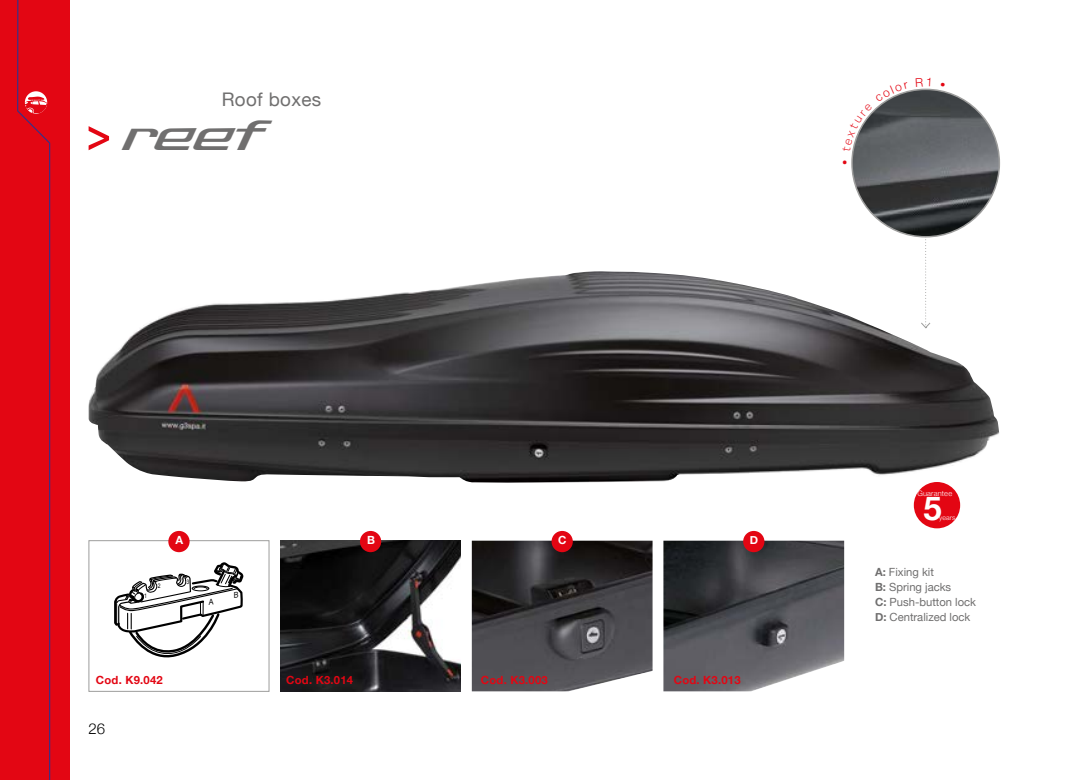
<style>
.page{position:relative;width:1088px;height:780px;background:#fff}
.page>*{position:absolute;margin:0;border:0;box-sizing:border-box;transform-origin:0 0}
.t1{font:40px "Photonica";color:#706f6f}
.t2{font:700 32.75px "Helvetica Neue";color:#fff}
.t3{font:18.75px "Helvetica Neue";letter-spacing:.02em;color:#706f6f}
.t4{font:300 15px "Helvetica Neue";color:#000}
.t5{font:11.25px/15px "Helvetica Neue";color:#706f6f}
.t6{font:700 11.25px "Helvetica Neue";letter-spacing:.02em;color:#e30613}
.t7{font:700 11.25px "Helvetica Neue";color:#fff}
.t8{font:300 7.5px "Helvetica Neue";letter-spacing:.02em;color:#fff}
.t9{font:300 6.88px "Helvetica Neue";letter-spacing:.02em;color:#fff}
.t10{font:6.25px "Arial";color:#000;scale:.8 1}
.s1{font-weight:700}
</style>
<div class="page">
<img style="left:89px;top:271px;width:910px;height:211px">
<svg style="left:920px;top:237px;width:11px;height:92px"></svg>
<img style="left:852px;top:89px;width:147px;height:148px;border-radius:74px">
<svg style="left:89px;top:126px;width:20px;height:24px"></svg>
<img style="left:472px;top:540px;width:180px;height:151px">
<div style="left:551px;top:531px;width:22px;height:21px;background:#e30613;border-radius:50%"></div>
<img style="left:280px;top:540px;width:181px;height:151px">
<div style="left:360px;top:531px;width:21px;height:21px;background:#e30613;border-radius:50%"></div>
<img style="left:663px;top:540px;width:181px;height:151px">
<div style="left:743px;top:531px;width:21px;height:21px;background:#e30613;border-radius:50%"></div>
<div style="left:89px;top:540px;width:180px;height:151px;border:1px solid #9d9d9c"></div>
<div style="left:168px;top:531px;width:22px;height:21px;background:#e30613;border-radius:50%"></div>
<div style="left:914px;top:482px;width:46px;height:46px;background:#e30613;border-radius:50%"></div>
<div style="left:0;top:0;width:69px;height:779px;background:#e30613"></div>
<svg style="left:16px;top:0;width:35px;height:780px"></svg>
<svg style="left:852px;top:90px;width:56px;height:62px"></svg>
<svg style="left:114px;top:563px;width:130px;height:95px"></svg>
<h3 class="t3" style="left:222px;top:86px;width:101px">Roof boxes</h3>
<h1 class="t1" style="left:122px;top:118px;width:138px">reef</h1>
<p class="t10" style="left:144px;top:592px;width:5px">1</p>
<p class="t10" style="left:158px;top:582px;width:5px">2</p>
<p class="t7" style="left:176px;top:531px;width:9px">A</p>
<p class="t10" style="left:186px;top:577px;width:5px">3</p>
<p class="t7" style="left:367px;top:531px;width:9px">B</p>
<p class="t7" style="left:558px;top:531px;width:10px">C</p>
<p class="t7" style="left:750px;top:531px;width:10px">D</p>
<p class="t6" style="left:96px;top:671px;width:68px">Cod. K9.042</p>
<p class="t6" style="left:674px;top:671px;width:68px">Cod. K3.013</p>
<p class="t6" style="left:286px;top:671px;width:68px">Cod. K3.014</p>
<p class="t6" style="left:481px;top:671px;width:68px">Cod. K3.003</p>
<h3 class="t4" style="left:89px;top:716px;width:18px">26</h3>
<p class="t8" style="left:917px;top:487px;width:36px">Guarantee</p>
<p class="t9" style="left:939px;top:512px;width:18px">years</p>
<h2 class="t2" style="left:923px;top:482px;width:20px">5</h2>
<p class="t5" style="left:875px;top:565px;width:103px"><span class="s1">A:</span> Fixing kit<br><span class="s1">B:</span> Spring jacks<br><span class="s1">C:</span> Push-button lock<br><span class="s1">D:</span> Centralized lock</p>
</div>
